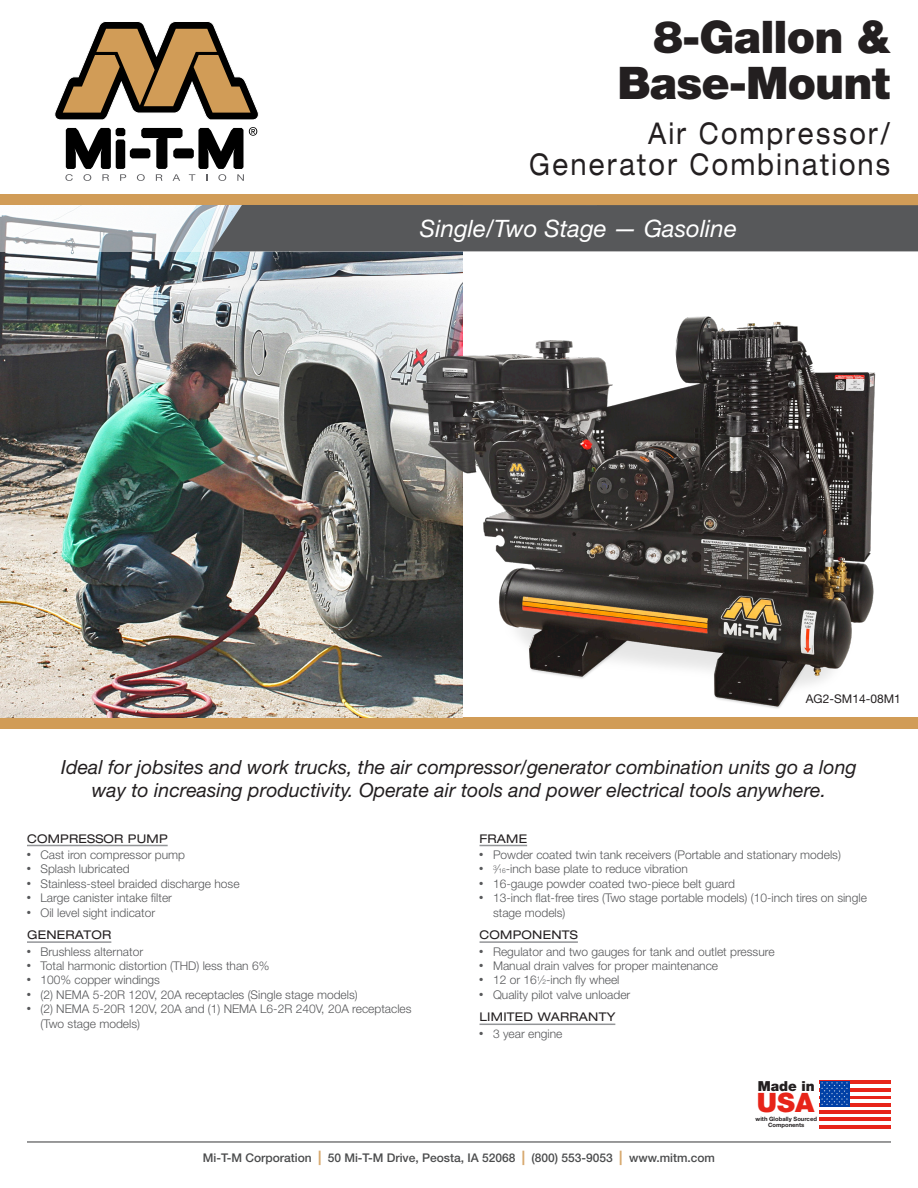
<style>
.page{position:relative;width:918px;height:1188px;background:#fff}
.page>*{position:absolute;margin:0;border:0;box-sizing:border-box;transform-origin:0 0}
.t1{font:900 45px "Helvetica Neue LT Std";letter-spacing:-.02em;color:#231f20}
.t2{font:expanded 30px "Helvetica Neue LT Std";letter-spacing:.1em;color:#231f20;scale:.8 1}
.t3{font:900 26.7px "Helvetica Neue LT Std";color:#e72419}
.t4{font:italic 24px "Helvetica Neue LT Std";color:#fff}
.t5{font:italic 19.5px "Helvetica Neue LT Std";color:#231f20}
.t6{font:900 13.8px "Helvetica Neue LT Std";color:#231f20}
.t7{font:300 12px/14.4px "Helvetica Neue LT Std";color:#57585a}
.t8{font:500 12px "Helvetica Neue LT Std";color:#4b4c4d}
.t9{font:expanded 12px "Helvetica Neue LT Std";letter-spacing:.02em;color:#231f20}
.t10{font:12px "Helvetica Neue LT Std";color:#231f20}
.t11{font:700 5.85px/5.8px "Helvetica Neue LT Std";color:#231f20;text-align:center}
.s1{font-size:6.6px}
.s2{font-weight:800;font-size:14.4px;color:#d7a86d}
</style>
<div class="page">
<svg style="left:54px;top:21px;width:205px;height:99px"></svg>
<svg style="left:65px;top:127px;width:192px;height:54px"></svg>
<hr style="left:27px;top:1141px;width:864px;height:2px;background:#4b4c4d">
<div style="left:0;top:194px;width:918px;height:12px;background:#d19c57"></div>
<div style="left:0;top:718px;width:918px;height:11px;background:#d19c57"></div>
<img style="left:0;top:251px;width:462px;height:467px">
<svg style="left:0;top:205px;width:211px;height:46px"></svg>
<div style="left:211px;top:205px;width:707px;height:46px;background:#57585a"></div>
<img style="left:418px;top:309px;width:458px;height:405px">
<svg style="left:819px;top:1080px;width:72px;height:49px"></svg>
<hr style="left:27px;top:845px;width:141px;height:1px;background:#939598">
<hr style="left:27px;top:941px;width:84px;height:2px;background:#939598">
<hr style="left:480px;top:845px;width:47px;height:1px;background:#939598">
<hr style="left:480px;top:941px;width:98px;height:2px;background:#939598">
<hr style="left:480px;top:1024px;width:135px;height:1px;background:#939598">
<p class="t1" style="left:653px;top:10px;width:239px">8-Gallon &amp;</p>
<p class="t1" style="left:617px;top:56px;width:274px">Base-Mount</p>
<p class="t2" style="left:648px;top:115px;width:304px">Air Compressor/</p>
<p class="t2" style="left:529px;top:146px;width:453px">Generator Combinations</p>
<p class="t4" style="left:420px;top:214px;width:318px">Single/Two Stage — Gasoline</p>
<p class="t10" style="left:806px;top:692px;width:96px">AG2-SM14-08M1</p>
<p class="t5" style="left:61px;top:756px;width:797px">Ideal for jobsites and work trucks, the air compressor/generator combination units go a long</p>
<p class="t5" style="left:92px;top:778px;width:736px">way to increasing productivity. Operate air tools and power electrical tools anywhere.</p>
<p class="t9" style="left:27px;top:831px;width:142px">COMPRESSOR PUMP</p>
<p class="t7" style="left:27px;top:847px;width:160px">● Cast iron compressor pump</p>
<p class="t7" style="left:27px;top:862px;width:104px">● Splash lubricated</p>
<p class="t7" style="left:27px;top:876px;width:214px">● Stainless-steel braided discharge hose</p>
<p class="t7" style="left:27px;top:890px;width:147px">● Large canister intake filter</p>
<p class="t7" style="left:27px;top:905px;width:130px">● Oil level sight indicator</p>
<p class="t9" style="left:27px;top:928px;width:86px">GENERATOR</p>
<p class="t7" style="left:27px;top:944px;width:118px">● Brushless alternator</p>
<p class="t7" style="left:27px;top:958px;width:244px">● Total harmonic distortion (THD) less than 6%</p>
<p class="t7" style="left:27px;top:973px;width:135px">● 100% copper windings</p>
<p class="t7" style="left:27px;top:987px;width:332px">● (2) NEMA 5-20R 120V, 20A receptacles (Single stage models)</p>
<p class="t7" style="left:27px;top:1001px;width:386px">● (2) NEMA 5-20R 120V, 20A and (1) NEMA L6-2R 240V, 20A receptacles</p>
<p class="t7" style="left:40px;top:1016px;width:101px">(Two stage models)</p>
<p class="t9" style="left:480px;top:831px;width:49px">FRAME</p>
<p class="t7" style="left:480px;top:847px;width:363px">● Powder coated twin tank receivers (Portable and stationary models)</p>
<p class="t7" style="left:480px;top:862px;width:210px">● <sup>3</sup>⁄<span class="s1">16</span>-inch base plate to reduce vibration</p>
<p class="t7" style="left:480px;top:876px;width:257px">● 16-gauge powder coated two-piece belt guard</p>
<p class="t7" style="left:493px;top:890px;width:375px;text-indent:-14px">● 13-inch flat-free tires (Two stage portable models) (10-inch tires on single stage models)</p>
<p class="t9" style="left:480px;top:928px;width:100px">COMPONENTS</p>
<p class="t7" style="left:480px;top:944px;width:297px">● Regulator and two gauges for tank and outlet pressure</p>
<p class="t7" style="left:480px;top:958px;width:240px">● Manual drain valves for proper maintenance</p>
<p class="t7" style="left:480px;top:973px;width:141px">● 12 or 16<sup>1</sup>⁄<span class="s1">2</span>-inch fly wheel</p>
<p class="t7" style="left:480px;top:987px;width:152px">● Quality pilot valve unloader</p>
<p class="t9" style="left:480px;top:1010px;width:137px">LIMITED WARRANTY</p>
<p class="t7" style="left:480px;top:1026px;width:84px">● 3 year engine</p>
<p class="t6" style="left:758px;top:1077px;width:59px">Made in</p>
<p class="t11" style="left:756px;top:1116px;width:63px">with Globally Sourced<br>Components</p>
<p class="t3" style="left:757px;top:1087px;width:59px">USA</p>
<p class="t8" style="left:203px;top:1151px;width:514px">Mi-T-M Corporation <span class="s2">|</span> 50 Mi-T-M Drive, Peosta, IA 52068 <span class="s2">|</span> (800) 553-9053 <span class="s2">|</span> www.mitm.com</p>
</div>
